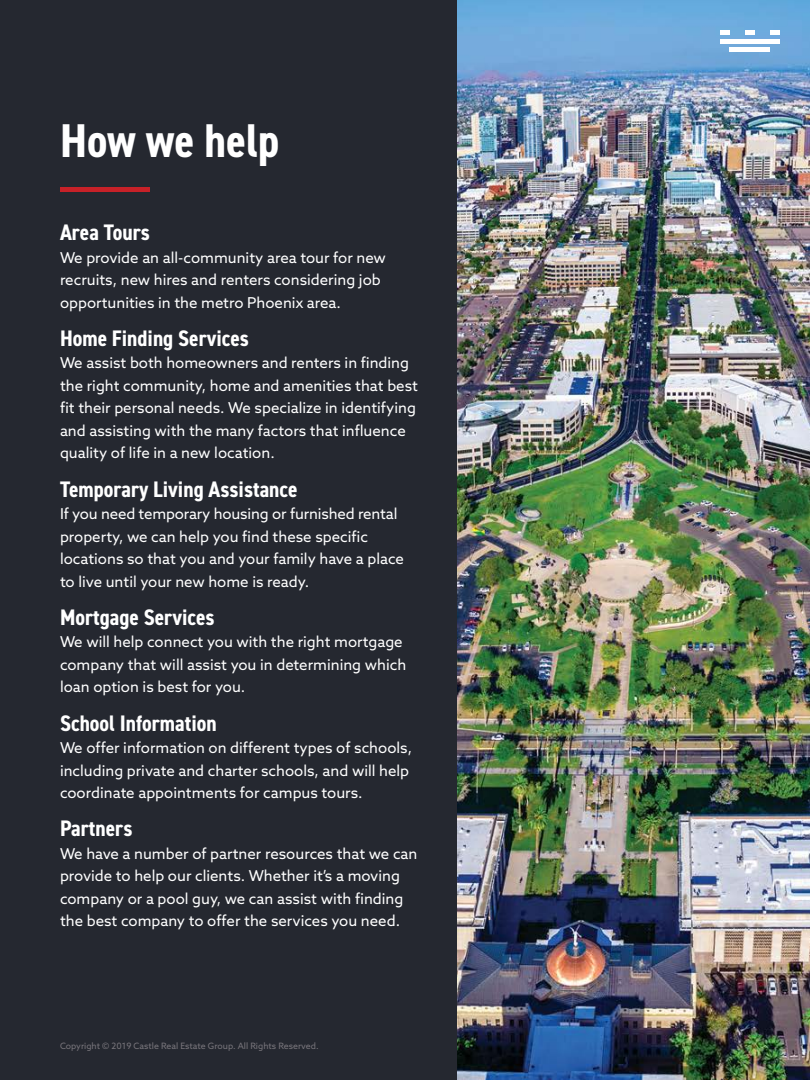
<style>
.page{position:relative;width:810px;height:1080px;background:#fff}
.page>*{position:absolute;margin:0;border:0;box-sizing:border-box;transform-origin:0 0}
.t1{font:700 condensed 47.5px "DIN2014";color:#fff}
.t2{font:700 condensed 22.5px "DIN2014";color:#fff}
.t3{font:15px/22.5px "Azo Sans";color:#fff}
.t4{font:8.75px "Azo Sans";color:#78757b}
</style>
<div class="page">
<div style="left:0;top:0;width:458px;height:1080px;background:#252830"></div>
<img style="left:458px;top:0;width:352px;height:1080px">
<div style="left:720px;top:39px;width:60px;height:5px;background:#fff"></div>
<div style="left:730px;top:47px;width:40px;height:5px;background:#fff"></div>
<div style="left:745px;top:30px;width:10px;height:5px;background:#fff"></div>
<div style="left:770px;top:30px;width:10px;height:5px;background:#fff"></div>
<div style="left:720px;top:30px;width:10px;height:5px;background:#fff"></div>
<hr style="left:60px;top:188px;width:90px;height:4px;background:#c72128">
<h1 class="t1" style="left:60px;top:109px;width:221px">How we help</h1>
<h2 class="t2" style="left:60px;top:217px;width:91px">Area Tours</h2>
<p class="t3" style="left:60px;top:246px;width:327px">We provide an all-community area tour for new recruits, new hires and renters considering job opportunities in the metro Phoenix area.</p>
<h2 class="t2" style="left:60px;top:323px;width:190px">Home Finding Services</h2>
<p class="t3" style="left:60px;top:351px;width:360px">We assist both homeowners and renters in finding the right community, home and amenities that best fit their personal needs. We specialize in identifying and assisting with the many factors that influence quality of life in a new location.</p>
<h2 class="t2" style="left:60px;top:474px;width:239px">Temporary Living Assistance</h2>
<p class="t3" style="left:60px;top:502px;width:346px">If you need temporary housing or furnished rental property, we can help you find these specific locations so that you and your family have a place to live until your new home is ready.</p>
<h2 class="t2" style="left:60px;top:602px;width:156px">Mortgage Services</h2>
<p class="t3" style="left:60px;top:630px;width:348px">We will help connect you with the right mortgage company that will assist you in determining which loan option is best for you.</p>
<h2 class="t2" style="left:60px;top:708px;width:158px">School Information</h2>
<p class="t3" style="left:60px;top:736px;width:354px">We offer information on different types of schools, including private and charter schools, and will help coordinate appointments for campus tours.</p>
<h2 class="t2" style="left:60px;top:814px;width:74px">Partners</h2>
<p class="t3" style="left:60px;top:842px;width:359px">We have a number of partner resources that we can provide to help our clients. Whether it’s a moving company or a pool guy, we can assist with finding the best company to offer the services you need.</p>
<p class="t4" style="left:60px;top:1041px;width:260px">Copyright © 2019 Castle Real Estate Group. All Rights Reserved.</p>
</div>
